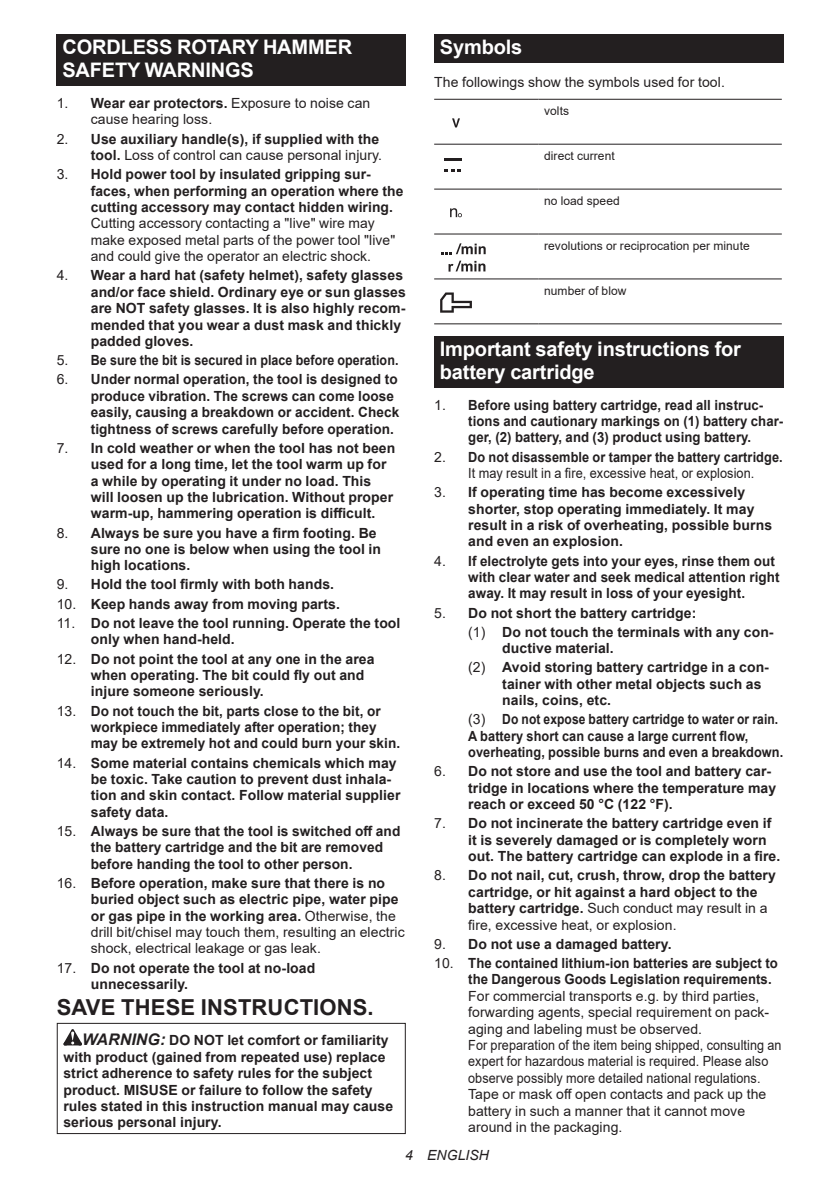
<style>
.page{position:relative;width:840px;height:1191px;background:#fff}
.page>*{position:absolute;margin:0;border:0;box-sizing:border-box;transform-origin:0 0}
.t1{font:700 22px "Arial";letter-spacing:.005em;color:#231f20}
.t2{font:700 20px/23.4px "Arial";letter-spacing:-.01em;color:#fff}
.t3{font:700 14px/16.4px "Arial";letter-spacing:.005em;color:#231f20}
.t4{font:14px/16.4px "Arial";letter-spacing:.005em;color:#231f20}
.t5{font:700 14px/16.4px "Arial";letter-spacing:.005em;color:#231f20;scale:.94 1}
.t6{font:700 14px/16.4px "Arial";letter-spacing:.005em;color:#231f20;scale:.86 1}
.t7{font:700 14px/16.4px "Arial";letter-spacing:.005em;color:#231f20;scale:.96 1}
.t8{font:700 14px "Arial";letter-spacing:.005em;color:#231f20;scale:.89 1}
.t9{font:italic 14px "Arial";letter-spacing:.005em;color:#231f20}
.t10{font:12px "Arial";letter-spacing:.005em;color:#231f20}
.s1{font-weight:700}
.s2{font-weight:400}
.s3{font-style:italic;font-size:16px}
</style>
<div class="page">
<div style="left:57px;top:34px;width:348px;height:52px;background:#231f20"></div>
<svg style="left:63px;top:1029px;width:19px;height:16px"></svg>
<div style="left:57px;top:1022px;width:348px;height:112px;border:1px solid #231f20"></div>
<div style="left:434px;top:34px;width:348px;height:29px;background:#231f20"></div>
<hr style="left:434px;top:99px;width:104px;height:1px;background:#231f20">
<hr style="left:538px;top:99px;width:243px;height:1px;background:#231f20">
<hr style="left:434px;top:144px;width:104px;height:1px;background:#231f20">
<hr style="left:538px;top:144px;width:243px;height:1px;background:#231f20">
<hr style="left:434px;top:189px;width:104px;height:1px;background:#231f20">
<hr style="left:538px;top:189px;width:243px;height:1px;background:#231f20">
<hr style="left:434px;top:233px;width:104px;height:1px;background:#231f20">
<hr style="left:538px;top:233px;width:243px;height:1px;background:#231f20">
<hr style="left:434px;top:278px;width:104px;height:1px;background:#231f20">
<hr style="left:538px;top:278px;width:243px;height:1px;background:#231f20">
<hr style="left:434px;top:323px;width:104px;height:1px;background:#231f20">
<hr style="left:538px;top:323px;width:243px;height:1px;background:#231f20">
<svg style="left:452px;top:118px;width:7px;height:9px"></svg>
<svg style="left:444px;top:158px;width:17px;height:2px"></svg>
<svg style="left:444px;top:169px;width:17px;height:2px"></svg>
<svg style="left:450px;top:208px;width:11px;height:9px"></svg>
<svg style="left:441px;top:243px;width:44px;height:11px"></svg>
<svg style="left:448px;top:261px;width:37px;height:11px"></svg>
<svg style="left:440px;top:292px;width:31px;height:21px"></svg>
<div style="left:434px;top:336px;width:348px;height:51px;background:#231f20"></div>
<h2 class="t2" style="left:62px;top:36px;width:291px">CORDLESS ROTARY HAMMER<br>SAFETY WARNINGS</h2>
<p class="t4" style="left:91px;top:95px;width:281px;text-indent:-34px">1. <span class="s1">Wear ear protectors.</span> Exposure to noise can cause hearing loss.</p>
<p class="t3" style="left:57px;top:131px;width:327px;text-align:right"><span class="s2">2.</span> Use auxiliary handle(s), if supplied with the tool. <span class="s2">Loss of control can cause personal injury.</span></p>
<p class="t3" style="left:91px;top:166px;width:314px;text-indent:-34px"><span class="s2">3.</span> Hold power tool by insulated gripping sur&shy;faces, when performing an operation where the cutting accessory may contact hidden wiring.</p>
<p class="t4" style="left:91px;top:215px;width:306px">Cutting accessory contacting a "live" wire may make exposed metal parts of the power tool "live" and could give the operator an electric shock.</p>
<p class="t3" style="left:91px;top:267px;width:316px;text-indent:-34px"><span class="s2">4.</span> Wear a hard hat (safety helmet), safety glasses and/or face shield. Ordinary eye or sun glasses are NOT safety glasses. It is also highly recom&shy;mended that you wear a dust mask and thickly padded gloves.</p>
<p class="t8" style="left:57px;top:350px;width:385px"><span class="s2">5.</span> Be sure the bit is secured in place before operation.</p>
<p class="t3" style="left:91px;top:371px;width:310px;text-indent:-34px"><span class="s2">6.</span> Under normal operation, the tool is designed to produce vibration. The screws can come loose easily, causing a breakdown or accident. Check tightness of screws carefully before operation.</p>
<p class="t3" style="left:91px;top:440px;width:306px;text-indent:-34px"><span class="s2">7.</span> In cold weather or when the tool has not been used for a long time, let the tool warm up for a while by operating it under no load. This will loosen up the lubrication. Without proper warm-up, hammering operation is difficult.</p>
<p class="t3" style="left:91px;top:524px;width:291px;text-indent:-34px"><span class="s2">8.</span> Always be sure you have a firm footing. Be sure no one is below when using the tool in high locations.</p>
<p class="t3" style="left:57px;top:576px;width:279px"><span class="s2">9.</span> Hold the tool firmly with both hands.</p>
<p class="t3" style="left:57px;top:596px;width:284px"><span class="s2">10.</span> Keep hands away from moving parts.</p>
<p class="t3" style="left:91px;top:615px;width:311px;text-indent:-34px"><span class="s2">11.</span> Do not leave the tool running. Operate the tool only when hand-held.</p>
<p class="t3" style="left:91px;top:650px;width:285px;text-indent:-34px"><span class="s2">12.</span> Do not point the tool at any one in the area when operating. The bit could fly out and injure someone seriously.</p>
<p class="t3" style="left:91px;top:702px;width:311px;text-indent:-34px"><span class="s2">13.</span> Do not touch the bit, parts close to the bit, or workpiece immediately after operation; they may be extremely hot and could burn your skin.</p>
<p class="t3" style="left:91px;top:754px;width:311px;text-indent:-34px"><span class="s2">14.</span> Some material contains chemicals which may be toxic. Take caution to prevent dust inhala&shy;tion and skin contact. Follow material supplier safety data.</p>
<p class="t3" style="left:91px;top:823px;width:311px;text-indent:-34px"><span class="s2">15.</span> Always be sure that the tool is switched off and the battery cartridge and the bit are removed before handing the tool to other person.</p>
<p class="t3" style="left:91px;top:875px;width:315px;text-indent:-34px"><span class="s2">16.</span> Before operation, make sure that there is no buried object such as electric pipe, water pipe or gas pipe in the working area. <span class="s2">Otherwise, the drill bit/chisel may touch them, resulting an electric shock, electrical leakage or gas leak.</span></p>
<p class="t3" style="left:91px;top:959px;width:226px;text-indent:-34px"><span class="s2">17.</span> Do not operate the tool at no-load unnecessarily.</p>
<h1 class="t1" style="left:57px;top:991px;width:318px">SAVE THESE INSTRUCTIONS.</h1>
<p class="t3" style="left:63px;top:1032px;width:331px;text-indent:19px"><span class="s3">WARNING:</span> DO NOT let comfort or familiarity with product (gained from repeated use) replace strict adherence to safety rules for the subject product. MISUSE or failure to follow the safety rules stated in this instruction manual may cause serious personal injury.</p>
<h2 class="t2" style="left:439px;top:36px;width:84px">Symbols</h2>
<p class="t4" style="left:434px;top:74px;width:292px">The followings show the symbols used for tool.</p>
<p class="t10" style="left:544px;top:103px;width:26px">volts</p>
<p class="t10" style="left:544px;top:148px;width:72px">direct current</p>
<p class="t10" style="left:544px;top:193px;width:77px">no load speed</p>
<p class="t10" style="left:544px;top:237px;width:207px">revolutions or reciprocation per minute</p>
<p class="t10" style="left:544px;top:282px;width:84px">number of blow</p>
<h2 class="t2" style="left:439px;top:337px;width:302px">Important safety instructions for battery cartridge</h2>
<p class="t5" style="left:468px;top:397px;width:336px;text-indent:-34px"><span class="s2">1.</span> Before using battery cartridge, read all instruc&shy;tions and cautionary markings on (1) battery char&shy;ger, (2) battery, and (3) product using battery.</p>
<p class="t4" style="left:434px;top:448px;width:350px;text-align:center">2. <span class="s1">Do not disassemble or tamper the battery cartridge.<br></span>It may result in a fire, excessive heat, or explosion.</p>
<p class="t3" style="left:468px;top:484px;width:305px;text-indent:-34px"><span class="s2">3.</span> If operating time has become excessively shorter, stop operating immediately. It may result in a risk of overheating, possible burns and even an explosion.</p>
<p class="t7" style="left:468px;top:552px;width:326px;text-indent:-34px"><span class="s2">4.</span> If electrolyte gets into your eyes, rinse them out with clear water and seek medical attention right away. It may result in loss of your eyesight.</p>
<p class="t3" style="left:468px;top:603px;width:307px;line-height:19.2px;text-indent:-34px"><span class="s2">5.</span> Do not short the battery cartridge:<br><span class="s2">(1)</span> Do not touch the terminals with any con-</p>
<p class="t3" style="left:468px;top:639px;width:302px;line-height:19.2px;text-indent:34px">ductive material.<br><span class="s2">(2)</span> Avoid storing battery cartridge in a con-</p>
<p class="t3" style="left:502px;top:676px;width:261px">tainer with other metal objects such as nails, coins, etc.</p>
<p class="t6" style="left:468px;top:711px;width:367px"><span class="s2">(3)</span> Do not expose battery cartridge to water or rain.<br>A battery short can cause a large current flow, overheating, possible burns and even a breakdown.</p>
<p class="t3" style="left:468px;top:763px;width:309px;text-indent:-34px"><span class="s2">6.</span> Do not store and use the tool and battery car&shy;tridge in locations where the temperature may reach or exceed 50 °C (122 °F).</p>
<p class="t3" style="left:468px;top:815px;width:313px;text-indent:-34px"><span class="s2">7.</span> Do not incinerate the battery cartridge even if it is severely damaged or is completely worn out. The battery cartridge can explode in a fire.</p>
<p class="t3" style="left:468px;top:867px;width:309px;text-indent:-34px"><span class="s2">8.</span> Do not nail, cut, crush, throw, drop the battery cartridge, or hit against a hard object to the battery cartridge. <span class="s2">Such conduct may result in a fire, excessive heat, or explosion.</span></p>
<p class="t3" style="left:434px;top:936px;width:239px"><span class="s2">9.</span> Do not use a damaged battery.</p>
<p class="t5" style="left:468px;top:955px;width:331px;text-indent:-34px"><span class="s2">10.</span> The contained lithium-ion batteries are subject to the Dangerous Goods Legislation requirements.</p>
<p class="t4" style="left:468px;top:987px;width:314px">For commercial transports e.g. by third parties, forwarding agents, special requirement on pack&shy;aging and labeling must be observed.<br>For preparation of the item being shipped, consulting an expert for hazardous material is required. Please also observe possibly more detailed national regulations.<br>Tape or mask off open contacts and pack up the battery in such a manner that it cannot move around in the packaging.</p>
<p class="t9" style="left:405px;top:1146px;width:85px">4 ENGLISH</p>
</div>
